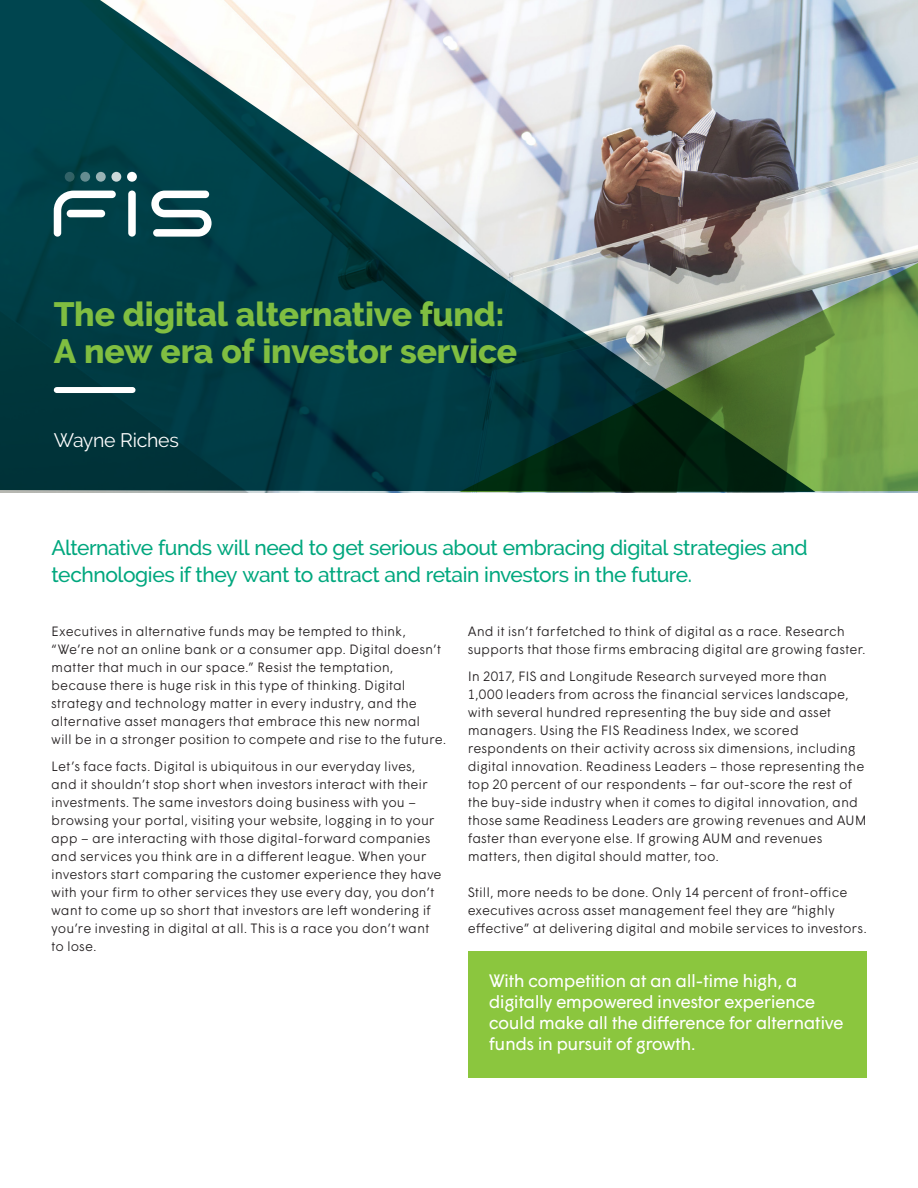
<style>
.page{position:relative;width:918px;height:1188px;background:#fff}
.page>*{position:absolute;margin:0;border:0;box-sizing:border-box;transform-origin:0 0}
.t1{font:800 33.6px/37px "Raleway";letter-spacing:-.005em;color:#80be41}
.Main_Header{font:500 21px/27px "Raleway";letter-spacing:-.02em;color:#00a77e}
.B_HEAD{font:19.5px "Raleway";letter-spacing:-.015em;color:#fff}
._4_B_Feature_box_tex{font:18px/21px "Wigrum";letter-spacing:-.03em;color:#fff}
.Body_Copy{font:300 13.5px/18px "Wigrum";letter-spacing:-.005em;color:#231f20}
.B_HEAD-2{font:300 13.5px/18px "Wigrum";letter-spacing:-.005em;color:#231f20}
</style>
<div class="page">
<div style="left:468px;top:951px;width:399px;height:126px;background:#8bc63e"></div>
<img style="left:815px;top:0;width:103px;height:249px">
<svg style="left:0;top:0;width:815px;height:492px;background:#5b7c81"></svg>
<svg style="left:459px;top:249px;width:459px;height:243px;background:#4e6f56"></svg>
<div style="left:57px;top:387px;width:76px;height:6px;background:#fff"></div>
<svg style="left:111px;top:172px;width:10px;height:10px"></svg>
<svg style="left:96px;top:172px;width:10px;height:10px"></svg>
<svg style="left:80px;top:172px;width:10px;height:10px"></svg>
<svg style="left:65px;top:172px;width:10px;height:10px"></svg>
<div style="left:128px;top:191px;width:8px;height:46px;background:#fff;border-radius:4px"></div>
<div style="left:127px;top:172px;width:10px;height:10px;background:#fff;border-radius:50%"></div>
<svg style="left:54px;top:191px;width:62px;height:46px"></svg>
<svg style="left:151px;top:191px;width:61px;height:46px"></svg>
<p class="t1" style="left:54px;top:296px;width:465px">The digital alternative fund:<br>A new era of investor service</p>
<p class="B_HEAD" style="left:54px;top:429px;width:127px">Wayne Riches</p>
<p class="Main_Header" style="left:51px;top:534px;width:758px">Alternative funds will need to get serious about embracing digital strategies and technologies if they want to attract and retain investors in the future.</p>
<p class="Body_Copy" style="left:51px;top:621px;width:397px">Executives in alternative funds may be tempted to think, “We’re not an online bank or a consumer app. Digital doesn’t matter that much in our space.” Resist the temptation, because there is huge risk in this type of thinking. Digital strategy and technology matter in every industry, and the alternative asset managers that embrace this new normal<br>will be in a stronger position to compete and rise to the future.</p>
<p class="Body_Copy" style="left:51px;top:756px;width:392px">Let’s face facts. Digital is ubiquitous in our everyday lives, and it shouldn’t stop short when investors interact with their investments. The same investors doing business with you – browsing your portal, visiting your website, logging in to your app – are interacting with those digital-forward companies and services you think are in a different league. When your investors start comparing the customer experience they have with your firm to other services they use every day, you don’t want to come up so short that investors are left wondering if you’re investing in digital at all. This is a race you don’t want to lose.</p>
<p class="Body_Copy" style="left:468px;top:621px;width:400px">And it isn’t farfetched to think of digital as a race. Research supports that those firms embracing digital are growing faster.</p>
<p class="B_HEAD-2" style="left:468px;top:666px;width:400px">In 2017, FIS and Longitude Research surveyed more than<br>1,000 leaders from across the financial services landscape, with several hundred representing the buy side and asset managers. Using the FIS Readiness Index, we scored respondents on their activity across six dimensions, including digital innovation. Readiness Leaders – those representing the top 20 percent of our respondents – far out-score the rest of the buy-side industry when it comes to digital innovation, and those same Readiness Leaders are growing revenues and AUM faster than everyone else. If growing AUM and revenues matters, then digital should matter, too.</p>
<p class="B_HEAD-2" style="left:468px;top:882px;width:401px">Still, more needs to be done. Only 14 percent of front-office executives across asset management feel they are “highly effective” at delivering digital and mobile services to investors.</p>
<p class="_4_B_Feature_box_tex" style="left:489px;top:969px;width:356px">With competition at an all-time high, a digitally empowered investor experience could make all the difference for alternative funds in pursuit of growth.</p>
</div>
